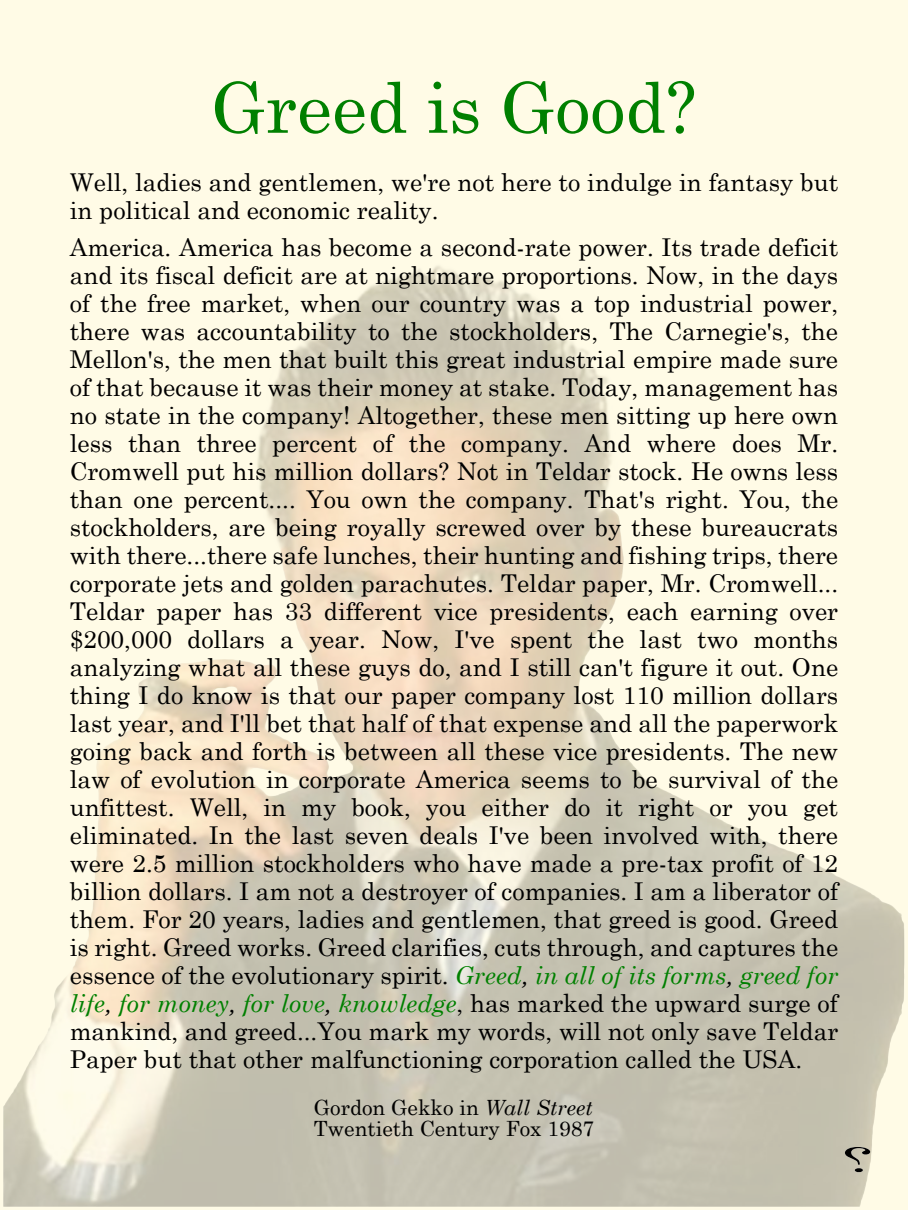
<style>
.page{position:relative;width:908px;height:1210px;background:#fff}
.page>*{position:absolute;margin:0;border:0;box-sizing:border-box;transform-origin:0 0}
.t1{font:70px "Century Schoolbook";color:#008000}
.t2{font:24.5px/28px "Century Schoolbook";color:#000;text-align:justify}
.t3{font:21px/21px "Century Schoolbook";color:#000}
.s1{font-style:italic;color:#008000}
.s2{font-style:italic}
</style>
<div class="page">
<div style="left:0;top:0;width:907px;height:1210px;background:#fffbe6"></div>
<img style="left:3px;top:266px;width:902px;height:941px">
<svg style="left:844px;top:1147px;width:25px;height:25px"></svg>
<h1 class="t1" style="left:211px;top:49px;width:486px">Greed is Good?</h1>
<p class="t2" style="left:70px;top:166px;width:769px">Well, ladies and gentlemen, we're not here to indulge in fantasy but in political and economic reality.</p>
<p class="t2" style="left:70px;top:231px;width:769px">America. America has become a second-rate power. Its trade deficit and its fiscal deficit are at nightmare proportions. Now, in the days of the free market, when our country was a top industrial power, there was accountability to the stockholders, The Carnegie's, the Mellon's, the men that built this great industrial empire made sure of that because it was their money at stake. Today, management has no state in the company! Altogether, these men sitting up here own less than three percent of the company. And where does Mr.<br>Cromwell put his million dollars? Not in Teldar stock. He owns less than one percent.... You own the company. That's right. You, the stockholders, are being royally screwed over by these bureaucrats with there...there safe lunches, their hunting and fishing trips, there corporate jets and golden parachutes. Teldar paper, Mr. Cromwell...<br>Teldar paper has 33 different vice presidents, each earning over $200,000 dollars a year. Now, I've spent the last two months analyzing what all these guys do, and I still can't figure it out. One thing I do know is that our paper company lost 110 million dollars last year, and I'll bet that half of that expense and all the paperwork going back and forth is between all these vice presidents. The new law of evolution in corporate America seems to be survival of the unfittest. Well, in my book, you either do it right or you get eliminated. In the last seven deals I've been involved with, there were 2.5 million stockholders who have made a pre-tax profit of 12 billion dollars. I am not a destroyer of companies. I am a liberator of them. For 20 years, ladies and gentlemen, that greed is good. Greed is right. Greed works. Greed clarifies, cuts through, and captures the essence of the evolutionary spirit. <span class="s1">Greed</span><span class="s2">,</span> <span class="s1">in all of its forms</span><span class="s2">,</span> <span class="s1">greed for life</span><span class="s2">,</span> <span class="s1">for money</span><span class="s2">,</span> <span class="s1">for love</span><span class="s2">,</span> <span class="s1">knowledge</span>, has marked the upward surge of mankind, and greed...You mark my words, will not only save Teldar Paper but that other malfunctioning corporation called the USA.</p>
<p class="t3" style="left:314px;top:1094px;width:282px">Gordon Gekko in <span class="s2">Wall Street<br></span>Twentieth Century Fox 1987</p>
</div>
